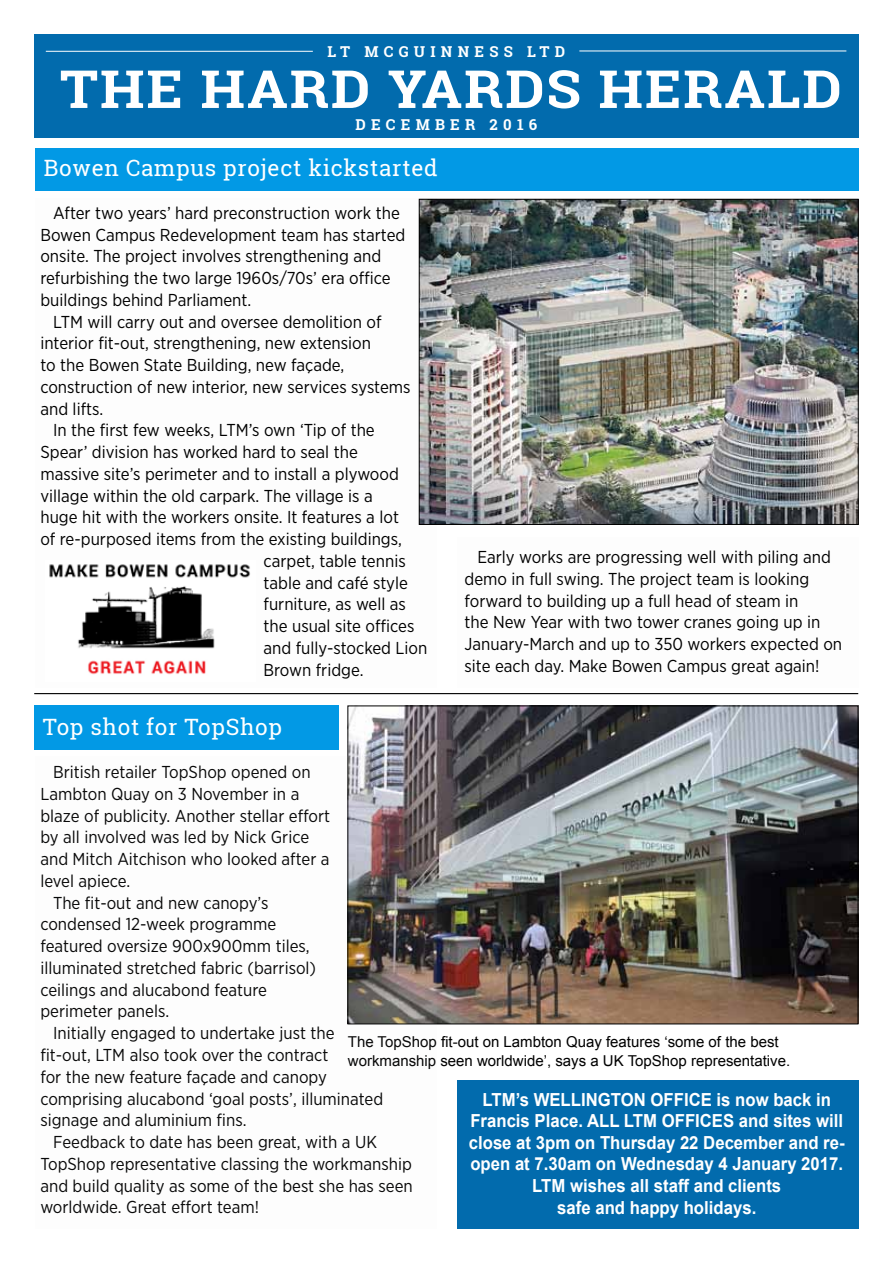
<style>
.page{position:relative;width:893px;height:1263px;background:#fff}
.page>*{position:absolute;margin:0;border:0;box-sizing:border-box;transform-origin:0 0}
.t1{font:700 52.5px "Roboto Slab";letter-spacing:.03em;color:#fff;scale:1.09 1}
.t2{font:22.5px "Roboto Slab";letter-spacing:.03em;color:#fff}
.t3{font:700 18px/21.6px "Arial";color:#fff;text-align:center;scale:.93 1}
.t4{font:17.25px/21.8px "Gotham Narrow";color:#000}
.t5{font:15px/18.8px "Arial";color:#000}
.t6{font:700 15px "Roboto Slab";letter-spacing:.35em;color:#fff}
</style>
<div class="page">
<div style="left:457px;top:1081px;width:402px;height:148px;background:#026bad"></div>
<div style="left:34px;top:34px;width:825px;height:103px;background:#026bad"></div>
<hr style="left:579px;top:51px;width:267px;height:1px;background:#fff">
<hr style="left:46px;top:51px;width:267px;height:1px;background:#fff">
<div style="left:35px;top:148px;width:824px;height:43px;background:#0299e5"></div>
<div style="left:34px;top:705px;width:305px;height:44px;background:#0299e5"></div>
<hr style="left:34px;top:693px;width:824px;height:1px;background:#000">
<img style="left:350px;top:708px;width:506px;height:314px">
<img style="left:421px;top:201px;width:435px;height:322px">
<div style="left:419px;top:199px;width:439px;height:326px;border:1px solid #000"></div>
<img style="left:49px;top:564px;width:201px;height:111px">
<img style="left:347px;top:756px;width:90px;height:269px">
<p class="t6" style="left:328px;top:41px;width:239px">LT MCGUINNESS LTD</p>
<h1 class="t1" style="left:60px;top:53px;width:719px">THE HARD YARDS HERALD</h1>
<p class="t6" style="left:356px;top:114px;width:183px">DECEMBER 2016</p>
<h2 class="t2" style="left:44px;top:153px;width:395px">Bowen Campus project kickstarted</h2>
<p class="t4" style="left:40px;top:202px;width:366px;text-indent:13px">After two years’ hard preconstruction work the Bowen Campus Redevelopment team has started onsite. The project involves strengthening and refurbishing the two large 1960s/70s’ era office buildings behind Parliament.</p>
<p class="t4" style="left:53px;top:310px;width:330px">LTM will carry out and oversee demolition of</p>
<p class="t4" style="left:40px;top:332px;width:332px">interior fit-out, strengthening, new extension</p>
<p class="t4" style="left:40px;top:354px;width:305px">to the Bowen State Building, new façade,</p>
<p class="t4" style="left:40px;top:376px;width:372px">construction of new interior, new services systems</p>
<p class="t4" style="left:40px;top:397px;width:64px">and lifts.</p>
<p class="t4" style="left:53px;top:419px;width:323px">In the first few weeks, LTM’s own ‘Tip of the</p>
<p class="t4" style="left:40px;top:441px;width:319px">Spear’ division has worked hard to seal the</p>
<p class="t4" style="left:40px;top:463px;width:360px">massive site’s perimeter and to install a plywood</p>
<p class="t4" style="left:40px;top:484px;width:334px">village within the old carpark. The village is a</p>
<p class="t4" style="left:40px;top:506px;width:360px">huge hit with the workers onsite. It features a lot</p>
<p class="t4" style="left:40px;top:528px;width:363px">of re-purposed items from the existing buildings,</p>
<p class="t4" style="left:263px;top:550px;width:144px">carpet, table tennis</p>
<p class="t4" style="left:263px;top:571px;width:146px">table and café style</p>
<p class="t4" style="left:263px;top:593px;width:144px">furniture, as well as</p>
<p class="t4" style="left:263px;top:615px;width:152px">the usual site offices</p>
<p class="t4" style="left:263px;top:637px;width:165px">and fully-stocked Lion</p>
<p class="t4" style="left:263px;top:658px;width:102px">Brown fridge.</p>
<h2 class="t2" style="left:43px;top:712px;width:241px">Top shot for TopShop</h2>
<p class="t4" style="left:465px;top:546px;width:379px;text-indent:13px">Early works are progressing well with piling and demo in full swing. The project team is looking forward to building up a full head of steam in<br>the New Year with two tower cranes going up in January-March and up to 350 workers expected on site each day. Make Bowen Campus great again!</p>
<p class="t4" style="left:53px;top:761px;width:259px">British retailer TopShop opened on</p>
<p class="t4" style="left:40px;top:783px;width:260px">Lambton Quay on 3 November in a</p>
<p class="t4" style="left:40px;top:804px;width:291px">blaze of publicity. Another stellar effort</p>
<p class="t4" style="left:40px;top:826px;width:270px">by all involved was led by Nick Grice</p>
<p class="t4" style="left:40px;top:848px;width:291px">and Mitch Aitchison who looked after a</p>
<p class="t4" style="left:40px;top:870px;width:91px">level apiece.</p>
<p class="t4" style="left:53px;top:891px;width:217px">The fit-out and new canopy’s</p>
<p class="t4" style="left:40px;top:913px;width:237px">condensed 12-week programme</p>
<p class="t4" style="left:40px;top:935px;width:271px">featured oversize 900x900mm tiles,</p>
<p class="t4" style="left:40px;top:957px;width:277px">illuminated stretched fabric (barrisol)</p>
<p class="t4" style="left:40px;top:978px;width:228px">ceilings and alucabond feature</p>
<p class="t4" style="left:40px;top:1000px;width:130px">perimeter panels.</p>
<p class="t4" style="left:53px;top:1022px;width:283px">Initially engaged to undertake just the</p>
<p class="t4" style="left:40px;top:1044px;width:289px">fit-out, LTM also took over the contract</p>
<p class="t4" style="left:40px;top:1065px;width:288px">for the new feature façade and canopy</p>
<p class="t4" style="left:40px;top:1087px;width:344px">comprising alucabond ‘goal posts’, illuminated</p>
<p class="t4" style="left:40px;top:1109px;width:208px">signage and aluminium fins.</p>
<p class="t4" style="left:53px;top:1131px;width:325px">Feedback to date has been great, with a UK</p>
<p class="t4" style="left:40px;top:1152px;width:373px">TopShop representative classing the workmanship</p>
<p class="t4" style="left:40px;top:1174px;width:374px">and build quality as some of the best she has seen</p>
<p class="t4" style="left:40px;top:1196px;width:220px">worldwide. Great effort team!</p>
<p class="t5" style="left:348px;top:1033px;width:444px">The TopShop fit-out on Lambton Quay features ‘some of the best workmanship seen worldwide’, says a UK TopShop representative.</p>
<p class="t3" style="left:469px;top:1089px;width:406px">LTM’s WELLINGTON office is now back in Francis Place. ALL LTM OFFICES and sites will close at 3pm on Thursday 22 December and re&shy;open at 7.30am on Wednesday 4 January 2017.<br>LTM wishes all staff and clients<br>safe and happy holidays.</p>
</div>
